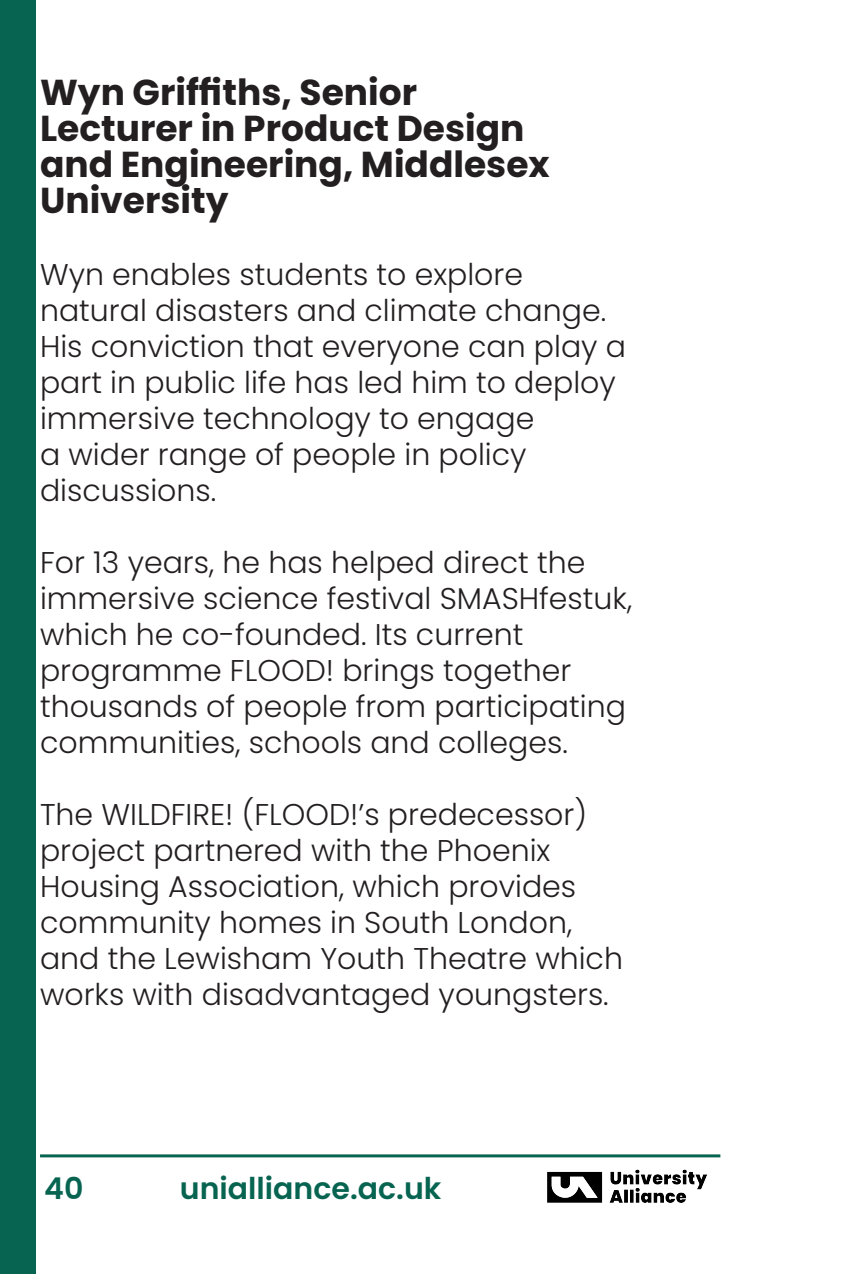
<style>
.page{position:relative;width:854px;height:1274px;background:#fff}
.page>*{position:absolute;margin:0;border:0;box-sizing:border-box;transform-origin:0 0}
.t1{font:700 36px/36px "Poppins";color:#231f20}
.t2{font:300 30px/36px "Poppins";color:#231f20}
.t3{font:600 30px "Poppins";color:#076451}
</style>
<div class="page">
<img style="left:547px;top:1169px;width:160px;height:34px">
<hr style="left:40px;top:1154px;width:680px;height:3px;background:#076451">
<div style="left:0;top:0;width:36px;height:1274px;background:#076451"></div>
<p class="t1" style="left:40px;top:74px;width:511px">Wyn Griffiths, Senior<br>Lecturer in Product Design and Engineering, Middlesex<br>University</p>
<p class="t2" style="left:40px;top:256px;width:588px">Wyn enables students to explore natural disasters and climate change.<br>His conviction that everyone can play a part in public life has led him to deploy immersive technology to engage<br>a wider range of people in policy discussions.</p>
<p class="t2" style="left:40px;top:544px;width:594px">For 13 years, he has helped direct the immersive science festival SMASHfestuk, which he co-founded. Its current programme FLOOD! brings together thousands of people from participating communities, schools and colleges.</p>
<p class="t2" style="left:40px;top:796px;width:584px">The WILDFIRE! (FLOOD!’s predecessor) project partnered with the Phoenix Housing Association, which provides community homes in South London, and the Lewisham Youth Theatre which works with disadvantaged youngsters.</p>
<p class="t3" style="left:44px;top:1171px;width:41px">40</p>
<p class="t3" style="left:180px;top:1171px;width:263px">unialliance.ac.uk</p>
</div>
